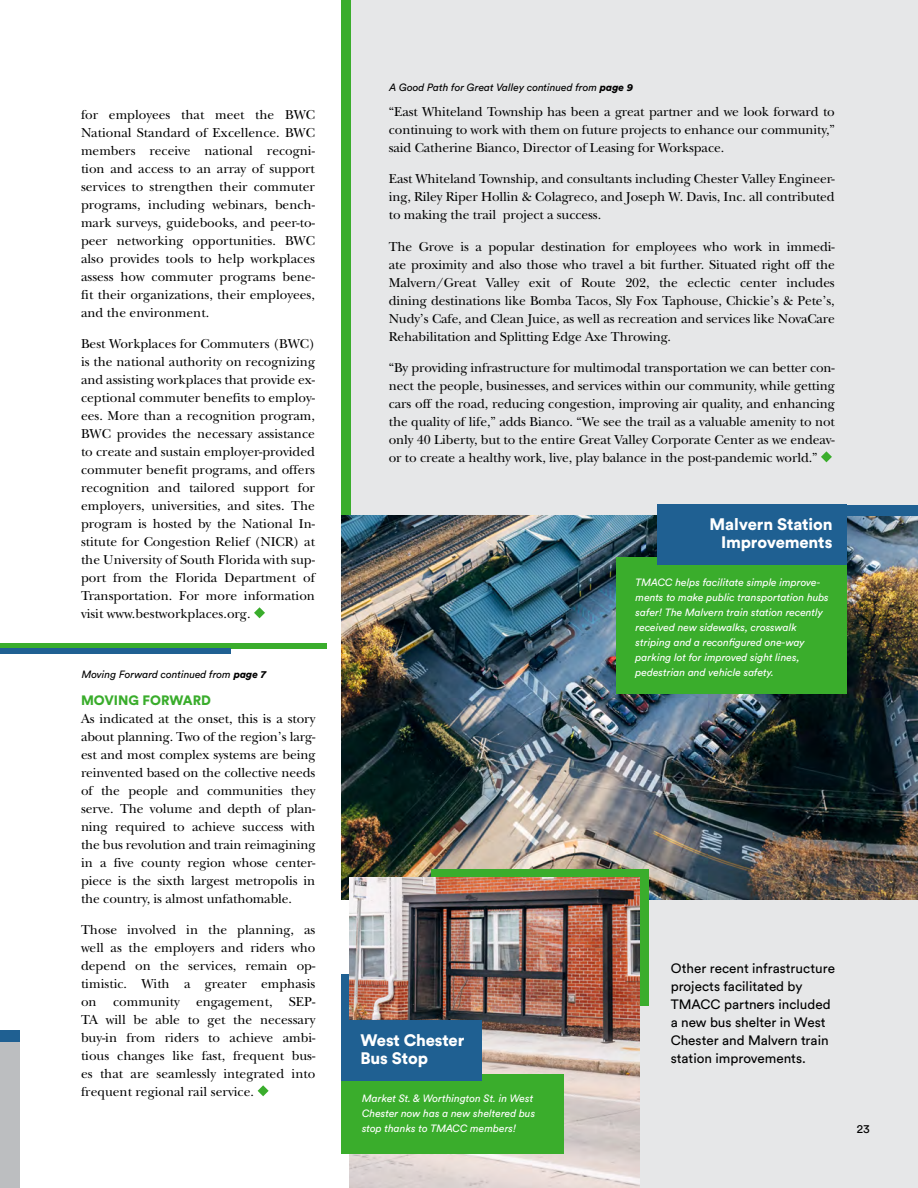
<style>
.page{position:relative;width:918px;height:1188px;background:#fff}
.page>*{position:absolute;margin:0;border:0;box-sizing:border-box;transform-origin:0 0}
.t1{font:900 16.5px/18px "Circular Std";letter-spacing:-.01em;color:#fff;text-align:right}
.t2{font:13.5px/18px "New Baskerville";letter-spacing:-.01em;color:#000;text-align:justify}
.t3{font:13.5px/18px "Circular Std";color:#000}
.t4{font:900 13.5px "Circular Std";color:#3aad2c}
.t5{font:12px "Circular Std";color:#000}
.t6{font:italic 10.5px/15px "Circular Std";color:#fff}
.t7{font:italic 10.5px "Circular Std";color:#000}
.s1{font-weight:900}
</style>
<div class="page">
<div style="left:350px;top:0;width:568px;height:1188px;background:#e6e7e8"></div>
<div style="left:0;top:1042px;width:19px;height:146px;background:#bcbec0"></div>
<div style="left:0;top:1031px;width:19px;height:11px;background:#1f6092"></div>
<svg style="left:254px;top:607px;width:11px;height:11px"></svg>
<svg style="left:258px;top:1085px;width:11px;height:11px"></svg>
<div style="left:0;top:643px;width:326px;height:5px;background:#3aad2c"></div>
<div style="left:0;top:648px;width:230px;height:6px;background:#1f6092"></div>
<svg style="left:821px;top:451px;width:11px;height:11px"></svg>
<div style="left:341px;top:0;width:10px;height:563px;background:#3aad2c"></div>
<div style="left:341px;top:974px;width:10px;height:106px;background:#1f6092"></div>
<img style="left:341px;top:516px;width:577px;height:384px">
<div style="left:616px;top:558px;width:230px;height:136px;background:#3aad2c"></div>
<div style="left:657px;top:505px;width:189px;height:60px;background:#1f6092"></div>
<div style="left:837px;top:505px;width:81px;height:11px;background:#1f6092"></div>
<div style="left:431px;top:869px;width:217px;height:136px;background:#3aad2c"></div>
<img style="left:350px;top:878px;width:289px;height:310px">
<div style="left:341px;top:1074px;width:223px;height:80px;background:#3aad2c"></div>
<div style="left:341px;top:1021px;width:141px;height:60px;background:#1f6092"></div>
<p class="t2" style="left:81px;top:106px;width:236px">for employees that meet the BWC National Standard of Excellence. BWC members receive national recogni&shy;tion and access to an array of support services to strengthen their commuter programs, including webinars, bench&shy;mark surveys, guidebooks, and peer-to&shy;peer networking opportunities. BWC also provides tools to help workplaces assess how commuter programs bene&shy;fit their organizations, their employees, and the environment.</p>
<p class="t2" style="left:81px;top:335px;width:236px">Best Workplaces for Commuters (BWC) is the national authority on recognizing and assisting workplaces that provide ex&shy;ceptional commuter benefits to employ&shy;ees. More than a recognition program, BWC provides the necessary assistance to create and sustain employer-provided commuter benefit programs, and offers recognition and tailored support for employers, universities, and sites. The program is hosted by the National In&shy;stitute for Congestion Relief (NICR) at the University of South Florida with sup&shy;port from the Florida Department of Transportation. For more information visit www.bestworkplaces.org.</p>
<p class="t7" style="left:82px;top:668px;width:186px">Moving Forward continued from <span class="s1">page 7</span></p>
<p class="t4" style="left:81px;top:691px;width:132px">MOVING FORWARD</p>
<p class="t2" style="left:81px;top:710px;width:236px">As indicated at the onset, this is a story about planning. Two of the region’s larg&shy;est and most complex systems are being reinvented based on the collective needs of the people and communities they serve. The volume and depth of plan&shy;ning required to achieve success with the bus revolution and train reimagining in a five county region whose center&shy;piece is the sixth largest metropolis in the country, is almost unfathomable.</p>
<p class="t2" style="left:81px;top:921px;width:236px">Those involved in the planning, as well as the employers and riders who depend on the services, remain op&shy;timistic. With a greater emphasis on community engagement, SEP-TA will be able to get the necessary buy-in from riders to achieve ambi&shy;tious changes like fast, frequent bus&shy;es that are seamlessly integrated into frequent regional rail service.</p>
<p class="t7" style="left:390px;top:81px;width:245px">A Good Path for Great Valley continued from <span class="s1">page 9</span></p>
<p class="t2" style="left:389px;top:103px;width:448px">“East Whiteland Township has been a great partner and we look forward to continuing to work with them on future projects to enhance our community,” said Catherine Bianco, Director of Leasing for Workspace.</p>
<p class="t2" style="left:389px;top:170px;width:448px">East Whiteland Township, and consultants including Chester Valley Engineer&shy;ing, Riley Riper Hollin &amp; Colagreco, and Joseph W. Davis, Inc. all contributed to making the trail project a success.</p>
<p class="t2" style="left:389px;top:238px;width:448px">The Grove is a popular destination for employees who work in immedi&shy;ate proximity and also those who travel a bit further. Situated right off the Malvern/Great Valley exit of Route 202, the eclectic center includes dining destinations like Bomba Tacos, Sly Fox Taphouse, Chickie’s &amp; Pete’s, Nudy’s Cafe, and Clean Juice, as well as recreation and services like NovaCare Rehabilitation and Splitting Edge Axe Throwing.</p>
<p class="t2" style="left:389px;top:359px;width:448px">“By providing infrastructure for multimodal transportation we can better con&shy;nect the people, businesses, and services within our community, while getting cars off the road, reducing congestion, improving air quality, and enhancing the quality of life,” adds Bianco. “We see the trail as a valuable amenity to not only 40 Liberty, but to the entire Great Valley Corporate Center as we endeav&shy;or to create a healthy work, live, play balance in the post-pandemic world.”</p>
<p class="t1" style="left:710px;top:515px;width:124px">Malvern Station<br>Improvements</p>
<p class="t6" style="left:636px;top:575px;width:195px">TMACC helps facilitate simple improve&shy;ments to make public transportation hubs safer! The Malvern train station recently received new sidewalks, crosswalk striping and a reconfigured one-way parking lot for improved sight lines, pedestrian and vehicle safety.</p>
<p class="t1" style="left:361px;top:1031px;width:105px;text-align:left">West Chester<br>Bus Stop</p>
<p class="t6" style="left:362px;top:1091px;width:175px">Market St. &amp; Worthington St. in West<br>Chester now has a new sheltered bus stop thanks to TMACC members!</p>
<p class="t3" style="left:671px;top:959px;width:166px">Other recent infrastructure projects facilitated by<br>TMACC partners included a new bus shelter in West<br>Chester and Malvern train station improvements.</p>
<p class="t5" style="left:857px;top:1121px;width:14px">23</p>
</div>
